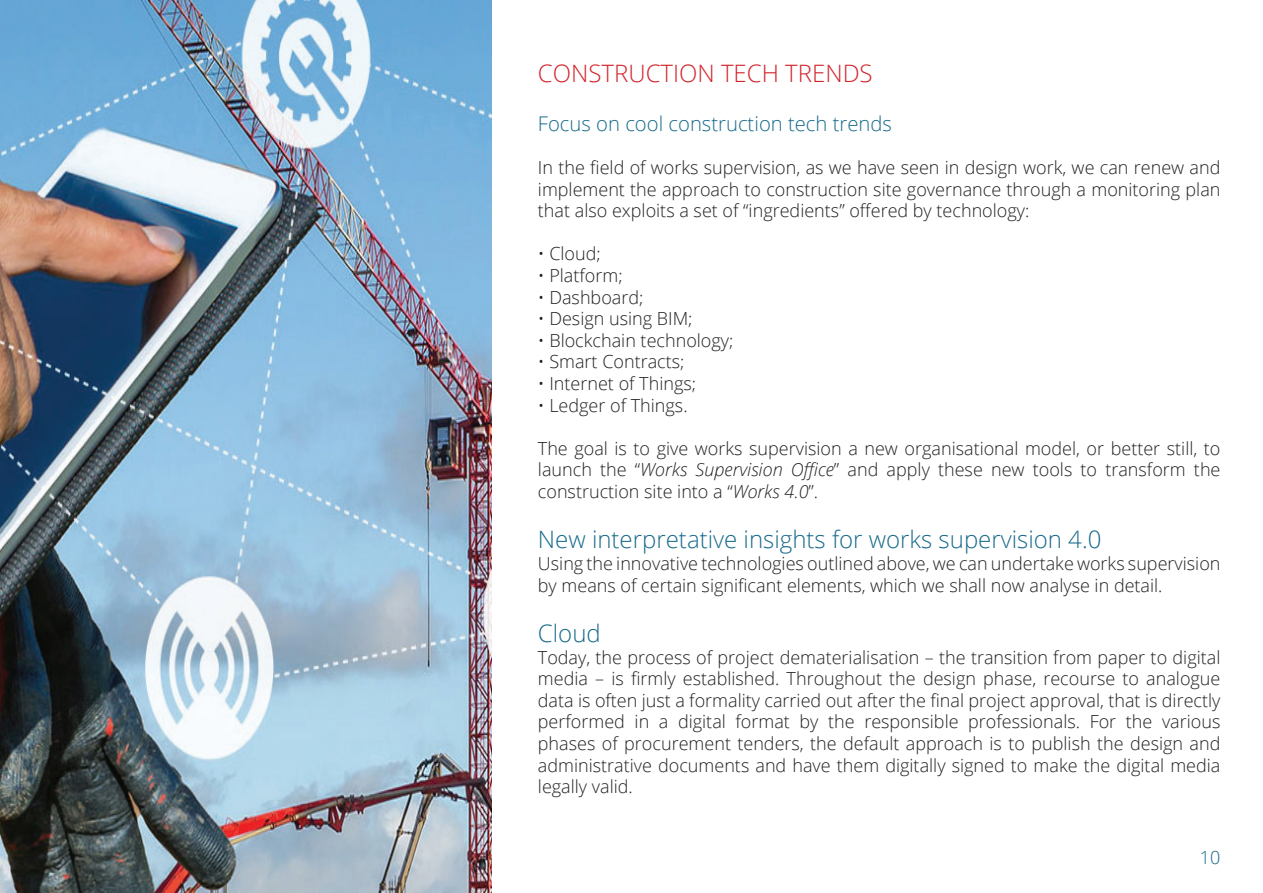
<style>
.page{position:relative;width:1263px;height:893px;background:#fff}
.page>*{position:absolute;margin:0;border:0;box-sizing:border-box;transform-origin:0 0}
.t1{font:300 24px "Open Sans";color:#186b8b}
.t2{font:300 24px "Open Sans";color:#d1232a}
.t3{font:300 20.25px "Open Sans";color:#186b8b}
.t4{font:300 18px/21.6px "Open Sans";color:#231f20;text-align:justify}
.t5{font:300 18px "Open Sans";color:#186b8b}
.s1{font-style:italic}
</style>
<div class="page">
<img style="left:0;top:0;width:491px;height:893px">
<h1 class="t2" style="left:538px;top:57px;width:16px">CONSTRUCTION</h1>
<h1 class="t2" style="left:721px;top:57px;width:15px">TECH</h1>
<h1 class="t2" style="left:785px;top:57px;width:16px">TRENDS</h1>
<p class="t3" style="left:538px;top:110px;width:356px">Focus on cool construction tech trends</p>
<p class="t4" style="left:538px;top:156px;width:684px">In the field of works supervision, as we have seen in design work, we can renew and implement the approach to construction site governance through a monitoring plan that also exploits a set of “ingredients” offered by technology:</p>
<p class="t4" style="left:538px;top:243px;width:64px">• Cloud;</p>
<p class="t4" style="left:538px;top:264px;width:86px">• Platform;</p>
<p class="t4" style="left:538px;top:286px;width:107px">• Dashboard;</p>
<p class="t4" style="left:538px;top:307px;width:156px">• Design using BIM;</p>
<p class="t4" style="left:538px;top:329px;width:197px">• Blockchain technology;</p>
<p class="t4" style="left:538px;top:351px;width:148px">• Smart Contracts;</p>
<p class="t4" style="left:538px;top:372px;width:160px">• Internet of Things;</p>
<p class="t4" style="left:538px;top:394px;width:151px">• Ledger of Things.</p>
<p class="t4" style="left:538px;top:437px;width:684px">The goal is to give works supervision a new organisational model, or better still, to launch the “<span class="s1">Works Supervision Office</span>” and apply these new tools to transform the construction site into a “<span class="s1">Works 4.0</span>”.</p>
<h1 class="t1" style="left:538px;top:523px;width:565px">N ew interpretative insights for works supervision 4.0</h1>
<p class="t4" style="left:538px;top:552px;width:684px">Using the innovative technologies outlined above, we can undertake works supervision by means of certain significant elements, which we shall now analyse in detail.</p>
<h1 class="t1" style="left:538px;top:617px;width:64px">Cloud</h1>
<p class="t4" style="left:538px;top:646px;width:684px">Today, the process of project dematerialisation – the transition from paper to digital media – is firmly established. Throughout the design phase, recourse to analogue data is often just a formality carried out after the final project approval, that is directly performed in a digital format by the responsible professionals. For the various phases of procurement tenders, the default approach is to publish the design and administrative documents and have them digitally signed to make the digital media legally valid.</p>
<p class="t5" style="left:1200px;top:845px;width:22px">10</p>
</div>
